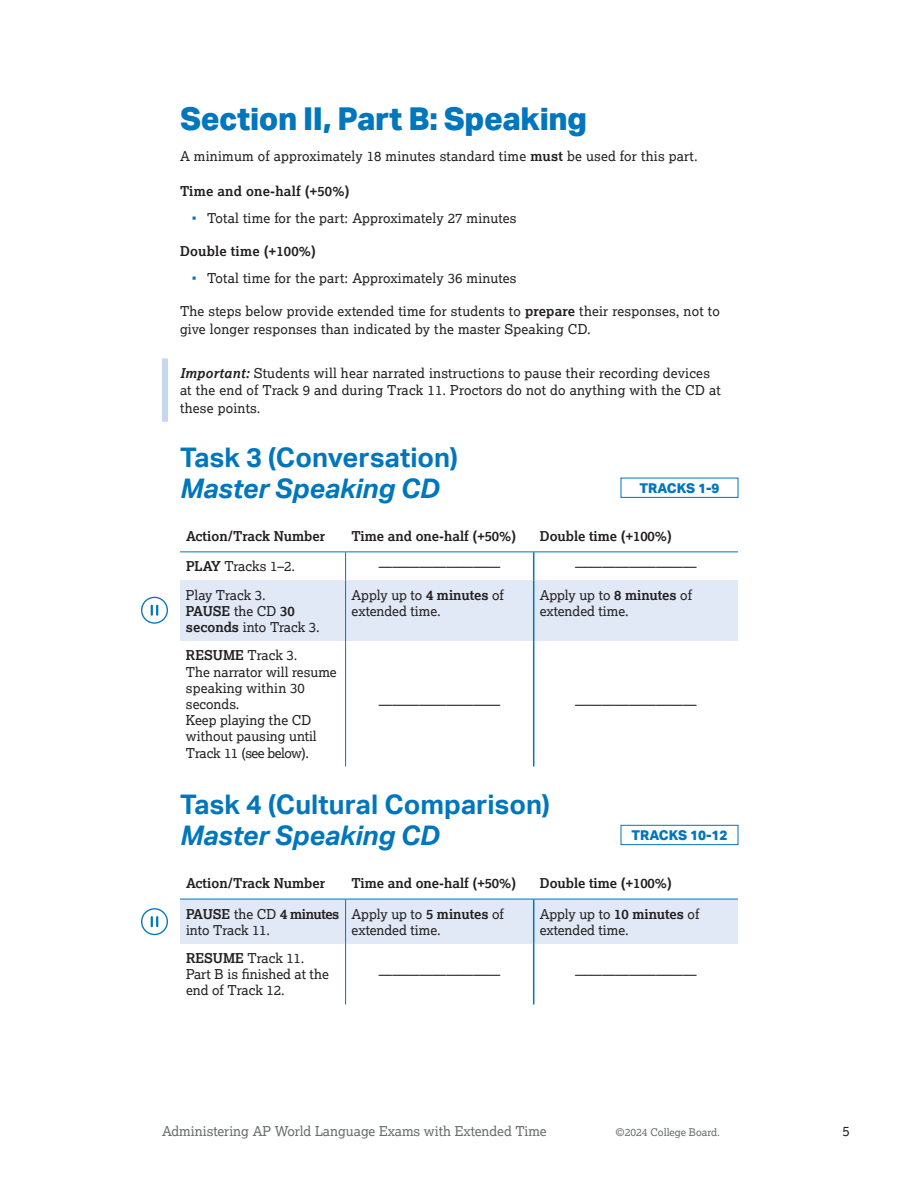
<style>
.page{position:relative;width:918px;height:1188px;background:#fff}
.page>*{position:absolute;margin:0;border:0;box-sizing:border-box;transform-origin:0 0}
.t1{font:800 31.5px "Aktiv Grotesk";letter-spacing:-.01em;color:#0076bc}
.t2{font:700 27px "Aktiv Grotesk";color:#0076bc}
.t3{font:italic 700 27px "Aktiv Grotesk";letter-spacing:-.005em;color:#0076bc}
.t4{font:13.5px/16.2px "Lexia";letter-spacing:.015em;color:#231f20}
.t5{font:700 13.5px "Lexia";color:#231f20}
.t6{font:13.5px "Lexia";color:#696b6d}
.t7{font:800 13.5px "Aktiv Grotesk";color:#0076bc}
.t8{font:10.5px "Lexia";color:#696b6d}
.s1{font-weight:700}
.s2{font-weight:700;font-style:italic}
</style>
<div class="page">
<svg style="left:620px;top:477px;width:119px;height:368px"></svg>
<div style="left:162px;top:358px;width:6px;height:64px;background:#c7d8ee"></div>
<div style="left:180px;top:580px;width:166px;height:61px;background:#e1e9f6"></div>
<div style="left:346px;top:580px;width:188px;height:61px;background:#e1e9f6"></div>
<div style="left:534px;top:580px;width:204px;height:61px;background:#e1e9f6"></div>
<hr style="left:180px;top:551px;width:166px;height:1px;background:#0076bc">
<hr style="left:346px;top:551px;width:188px;height:1px;background:#0076bc">
<hr style="left:534px;top:551px;width:204px;height:1px;background:#0076bc">
<svg style="left:345px;top:552px;width:1px;height:28px"></svg>
<hr style="left:345px;top:580px;width:1px;height:61px;background:#0076bc">
<hr style="left:345px;top:641px;width:1px;height:126px;background:#0076bc">
<svg style="left:533px;top:552px;width:1px;height:28px"></svg>
<hr style="left:533px;top:580px;width:1px;height:61px;background:#0076bc">
<hr style="left:533px;top:641px;width:1px;height:126px;background:#0076bc">
<div style="left:180px;top:899px;width:166px;height:45px;background:#e1e9f6"></div>
<div style="left:346px;top:899px;width:188px;height:45px;background:#e1e9f6"></div>
<div style="left:534px;top:899px;width:204px;height:45px;background:#e1e9f6"></div>
<hr style="left:180px;top:899px;width:166px;height:1px;background:#0076bc">
<hr style="left:346px;top:899px;width:188px;height:1px;background:#0076bc">
<hr style="left:534px;top:899px;width:204px;height:1px;background:#0076bc">
<hr style="left:345px;top:899px;width:1px;height:45px;background:#0076bc">
<hr style="left:345px;top:944px;width:1px;height:60px;background:#0076bc">
<hr style="left:533px;top:899px;width:1px;height:45px;background:#0076bc">
<hr style="left:533px;top:944px;width:1px;height:60px;background:#0076bc">
<svg style="left:141px;top:597px;width:27px;height:27px"></svg>
<div style="left:142px;top:598px;width:25px;height:24px;background:#fff;border-radius:50%"></div>
<svg style="left:151px;top:605px;width:7px;height:11px"></svg>
<svg style="left:141px;top:908px;width:27px;height:27px"></svg>
<div style="left:142px;top:910px;width:25px;height:24px;background:#fff;border-radius:50%"></div>
<svg style="left:151px;top:916px;width:7px;height:11px"></svg>
<h1 class="t1" style="left:180px;top:101px;width:409px">Section II, Part B: Speaking</h1>
<p class="t4" style="left:180px;top:147px;width:519px">A minimum of approximately 18 minutes standard time <span class="s1">must</span> be used for this part.</p>
<p class="t5" style="left:180px;top:183px;width:171px">Time and one-half (+50%)</p>
<p class="t4" style="left:207px;top:210px;width:311px">Total time for the part: Approximately 27 minutes</p>
<p class="t5" style="left:180px;top:243px;width:138px">Double time (+100%)</p>
<p class="t4" style="left:207px;top:269px;width:311px">Total time for the part: Approximately 36 minutes</p>
<p class="t4" style="left:180px;top:302px;width:541px;line-height:17.5px">The steps below provide extended time for students to <span class="s1">prepare</span> their responses, not to give longer responses than indicated by the master Speaking CD.</p>
<p class="t4" style="left:180px;top:364px;width:542px;line-height:17.5px"><span class="s2">Important:</span> Students will hear narrated instructions to pause their recording devices at the end of Track 9 and during Track 11. Proctors do not do anything with the CD at these points.</p>
<h2 class="t2" style="left:180px;top:442px;width:279px">Task 3 (Conversation)</h2>
<h2 class="t3" style="left:180px;top:473px;width:261px">Master Speaking CD</h2>
<p class="t7" style="left:639px;top:480px;width:82px">TRACKS 1-9</p>
<p class="t5" style="left:186px;top:528px;width:141px">Action/Track Number</p>
<p class="t5" style="left:352px;top:528px;width:166px">Time and one-half (+50%)</p>
<p class="t5" style="left:540px;top:528px;width:134px">Double time (+100%)</p>
<p class="t4" style="left:186px;top:558px;width:111px"><span class="s1">PLAY</span> Tracks 1–2.</p>
<p class="t4" style="left:379px;top:558px;width:123px">—————————</p>
<p class="t4" style="left:575px;top:558px;width:123px">—————————</p>
<p class="t4" style="left:186px;top:586px;width:135px">Play Track 3.<br><span class="s1">PAUSE</span> the CD <span class="s1">30 seconds</span> into Track 3.</p>
<p class="t4" style="left:352px;top:586px;width:154px">Apply up to <span class="s1">4 minutes</span> of extended time.</p>
<p class="t4" style="left:540px;top:586px;width:154px">Apply up to <span class="s1">8 minutes</span> of extended time.</p>
<p class="t4" style="left:186px;top:647px;width:152px"><span class="s1">RESUME</span> Track 3.<br>The narrator will resume speaking within 30 seconds.<br>Keep playing the CD without pausing until<br>Track 11 (see below).</p>
<p class="t4" style="left:379px;top:696px;width:123px">—————————</p>
<p class="t4" style="left:575px;top:696px;width:123px">—————————</p>
<h2 class="t2" style="left:180px;top:789px;width:371px">Task 4 (Cultural Comparison)</h2>
<h2 class="t3" style="left:180px;top:820px;width:261px">Master Speaking CD</h2>
<p class="t7" style="left:631px;top:827px;width:98px">TRACKS 10-12</p>
<p class="t5" style="left:186px;top:875px;width:141px">Action/Track Number</p>
<p class="t5" style="left:352px;top:875px;width:166px">Time and one-half (+50%)</p>
<p class="t5" style="left:540px;top:875px;width:134px">Double time (+100%)</p>
<p class="t4" style="left:186px;top:905px;width:155px"><span class="s1">PAUSE</span> the CD <span class="s1">4 minutes </span>into Track 11.</p>
<p class="t4" style="left:352px;top:905px;width:154px">Apply up to <span class="s1">5 minutes</span> of extended time.</p>
<p class="t4" style="left:540px;top:905px;width:161px">Apply up to <span class="s1">10 minutes</span> of extended time.</p>
<p class="t4" style="left:186px;top:950px;width:144px"><span class="s1">RESUME</span> Track 11.<br>Part B is finished at the end of Track 12.</p>
<p class="t4" style="left:379px;top:966px;width:123px">—————————</p>
<p class="t4" style="left:575px;top:966px;width:123px">—————————</p>
<p class="t6" style="left:162px;top:1123px;width:386px">Administering AP World Language Exams with Extended Time</p>
<p class="t8" style="left:616px;top:1126px;width:106px">©2024 College Board.</p>
<p class="t4" style="left:842px;top:1123px;width:9px">5</p>
</div>
